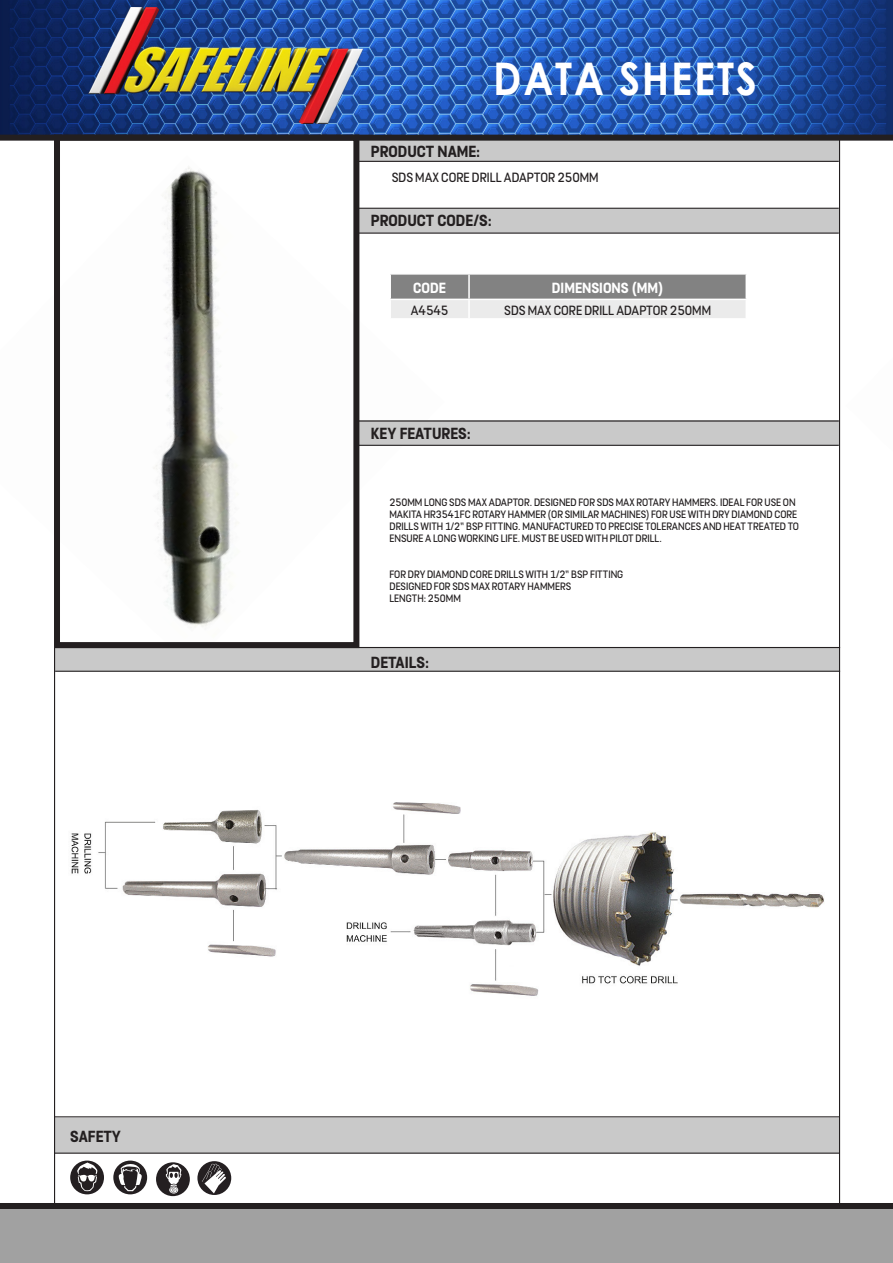
<style>
.page{position:relative;width:893px;height:1263px;background:#fff}
.page>*{position:absolute;margin:0;border:0;box-sizing:border-box;transform-origin:0 0}
.t1{font:700 45px "Century Gothic";letter-spacing:.045em;color:#fff;scale:.9 1}
.t2{font:700 18px "FS Dillon";color:#231f20}
.t3{font:700 16.5px "FS Dillon";color:#fff}
.t4{font:15px "FS Dillon";color:#231f20}
.t5{font:12px/12px "FS Dillon";color:#231f20}
</style>
<div class="page">
<img style="left:0;top:0;width:893px;height:135px">
<div style="left:0;top:1209px;width:893px;height:54px;background:#a1a1a1"></div>
<img style="left:154px;top:162px;width:290px;height:485px">
<div style="left:55px;top:1118px;width:784px;height:34px;background:#c9c9c9"></div>
<hr style="left:54px;top:1116px;width:785px;height:1px;background:#231f20">
<hr style="left:54px;top:1152px;width:785px;height:2px;background:#231f20">
<div style="left:356px;top:138px;width:484px;height:23px;background:#c9c9c9"></div>
<div style="left:356px;top:420px;width:484px;height:25px;background:#c9c9c9"></div>
<div style="left:55px;top:647px;width:785px;height:24px;background:#c9c9c9"></div>
<div style="left:358px;top:209px;width:481px;height:24px;background:#c9c9c9"></div>
<hr style="left:358px;top:420px;width:481px;height:2px;background:#231f20">
<hr style="left:358px;top:445px;width:481px;height:1px;background:#231f20">
<hr style="left:358px;top:161px;width:481px;height:1px;background:#231f20">
<hr style="left:358px;top:208px;width:481px;height:1px;background:#231f20">
<hr style="left:55px;top:647px;width:785px;height:1px;background:#231f20">
<hr style="left:55px;top:671px;width:785px;height:1px;background:#231f20">
<hr style="left:356px;top:233px;width:483px;height:1px;background:#231f20">
<hr style="left:839px;top:135px;width:1px;height:1074px;background:#231f20">
<div style="left:54px;top:135px;width:305px;height:513px;border:6px solid #231f20"></div>
<div style="left:0;top:135px;width:893px;height:6px;background:#231f20"></div>
<div style="left:0;top:1203px;width:893px;height:6px;background:#231f20"></div>
<hr style="left:54px;top:135px;width:1px;height:1074px;background:#231f20">
<div style="left:156px;top:1162px;width:34px;height:34px;background:#241f21;border-radius:50%"></div>
<div style="left:70px;top:1160px;width:34px;height:34px;background:#241f21;border-radius:50%"></div>
<svg style="left:197px;top:1161px;width:34px;height:34px"></svg>
<svg style="left:113px;top:1160px;width:34px;height:34px"></svg>
<svg style="left:77px;top:1162px;width:20px;height:29px"></svg>
<svg style="left:119px;top:1163px;width:23px;height:28px"></svg>
<svg style="left:202px;top:1163px;width:24px;height:30px"></svg>
<svg style="left:166px;top:1164px;width:16px;height:29px"></svg>
<hr style="left:389px;top:273px;width:80px;height:2px;background:#fff">
<svg style="left:389px;top:274px;width:357px;height:44px;background:#b3b3b3"></svg>
<hr style="left:389px;top:318px;width:80px;height:2px;background:#fff">
<img style="left:71px;top:802px;width:753px;height:194px">
<p class="t2" style="left:70px;top:1123px;width:52px">SAFETY</p>
<h1 class="t1" style="left:493px;top:44px;width:294px">DATA SHEETS</h1>
<p class="t2" style="left:371px;top:138px;width:111px">PRODUCT NAME:</p>
<p class="t4" style="left:392px;top:167px;width:208px">SDS MAX CORE DRILL ADAPTOR 250MM</p>
<p class="t2" style="left:371px;top:208px;width:123px">PRODUCT CODE/S:</p>
<p class="t3" style="left:413px;top:276px;width:34px">CODE</p>
<p class="t3" style="left:552px;top:276px;width:113px">DIMENSIONS (MM)</p>
<p class="t4" style="left:411px;top:300px;width:39px">A4545</p>
<p class="t4" style="left:504px;top:300px;width:208px">SDS MAX CORE DRILL ADAPTOR 250MM</p>
<p class="t2" style="left:371px;top:421px;width:101px">KEY FEATURES:</p>
<p class="t5" style="left:389px;top:495px;width:411px">250MM LONG SDS MAX ADAPTOR. DESIGNED FOR SDS MAX ROTARY HAMMERS. IDEAL FOR USE ON MAKITA HR3541FC ROTARY HAMMER (OR SIMILAR MACHINES) FOR USE WITH DRY DIAMOND CORE DRILLS WITH 1/2” BSP FITTING. MANUFACTURED TO PRECISE TOLERANCES AND HEAT TREATED TO ENSURE A LONG WORKING LIFE. MUST BE USED WITH PILOT DRILL.</p>
<p class="t5" style="left:389px;top:567px;width:235px">FOR DRY DIAMOND CORE DRILLS WITH 1/2” BSP FITTING</p>
<p class="t5" style="left:389px;top:579px;width:183px">DESIGNED FOR SDS MAX ROTARY HAMMERS</p>
<p class="t5" style="left:389px;top:591px;width:73px">LENGTH: 250MM</p>
<p class="t2" style="left:371px;top:649px;width:60px">DETAILS:</p>
</div>
